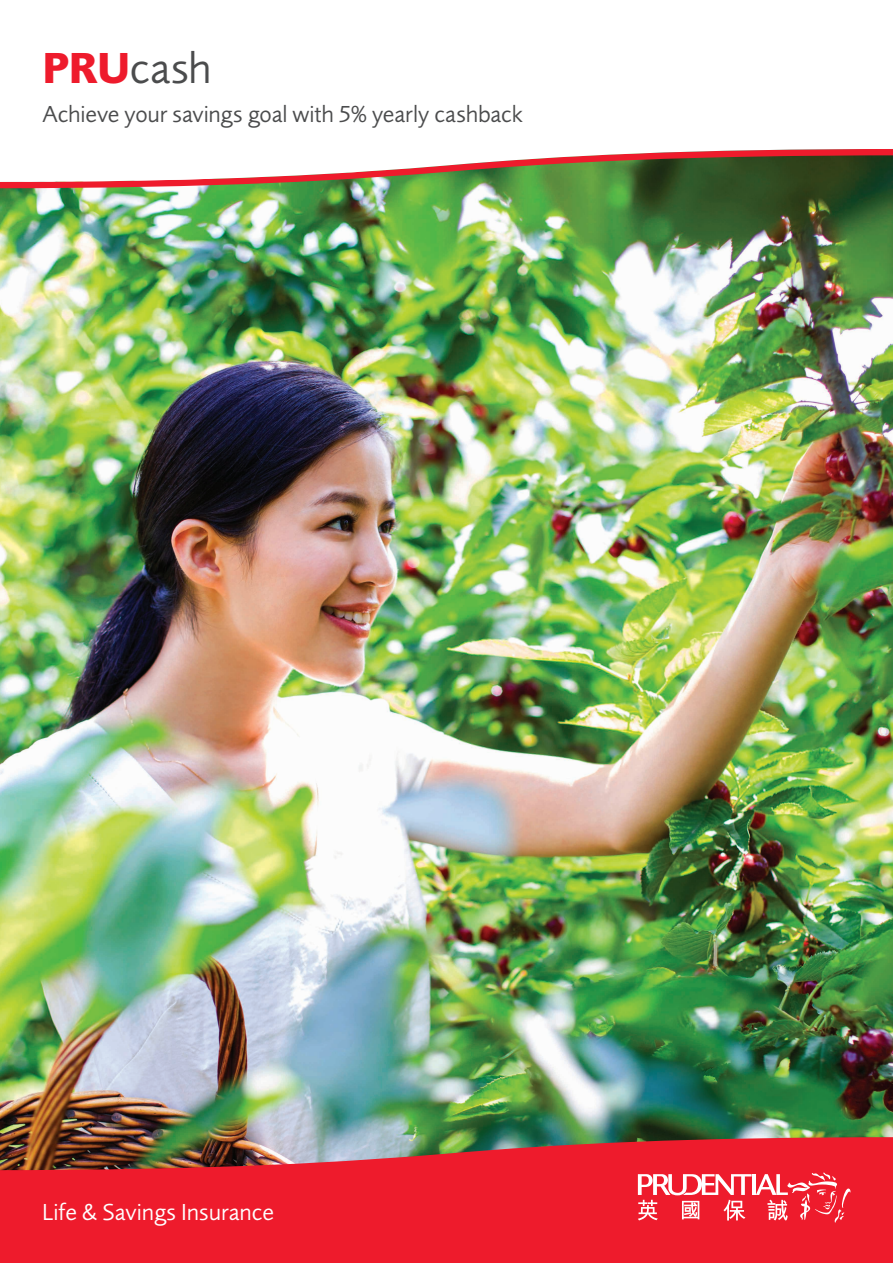
<style>
.page{position:relative;width:893px;height:1263px;background:#fff}
.page>*{position:absolute;margin:0;border:0;box-sizing:border-box;transform-origin:0 0}
.t1{font:45px "Pru Sans";color:#4b4c4d}
.t2{font:24px "Pru Sans";letter-spacing:-.005em;color:#4b4c4d}
.t3{font:24px "Pru Sans";color:#fff}
.s1{font-weight:700;color:#ee1b2c}
</style>
<div class="page">
<img style="left:0;top:188px;width:893px;height:949px">
<svg style="left:0;top:1137px;width:893px;height:126px;background:#dc2732"></svg>
<svg style="left:0;top:182px;width:893px;height:6px;background:#726b3d"></svg>
<svg style="left:6px;top:149px;width:887px;height:33px"></svg>
<svg style="left:638px;top:1172px;width:212px;height:51px"></svg>
<h1 class="t1" style="left:43px;top:42px;width:171px"><span class="s1">PRU</span>cash</h1>
<p class="t2" style="left:43px;top:100px;width:482px">Achieve your savings goal with 5% yearly cashback</p>
<p class="t3" style="left:42px;top:1198px;width:233px">Life &amp; Savings Insurance</p>
</div>
